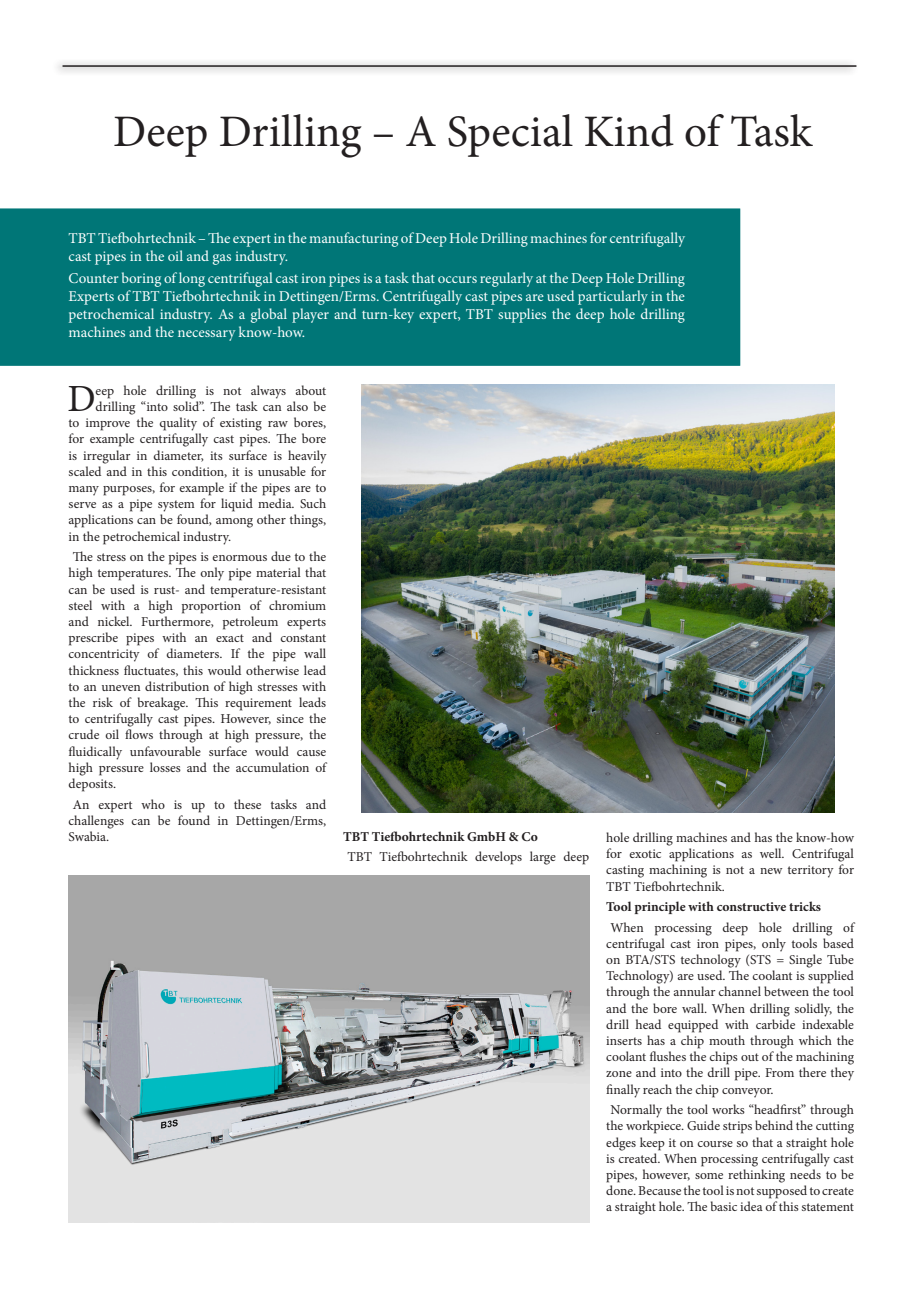
<style>
.page{position:relative;width:919px;height:1289px;background:#fff}
.page>*{position:absolute;margin:0;border:0;box-sizing:border-box;transform-origin:0 0}
.t1{font:45px "Minion Pro";color:#231f20}
.t2{font:38.4px "Minion Pro";color:#231f20}
.t3{font:15px/18px "Minion Pro";color:#fff}
.t4{font:13.5px/16.2px "Minion Pro";color:#231f20;text-align:justify}
.t5{font:700 13.5px "Minion Pro";color:#231f20}
</style>
<div class="page">
<div style="left:0;top:208px;width:740px;height:158px;background:#007677"></div>
<div style="left:51px;top:59px;width:808px;height:17px;background:#f0f0f0"></div>
<hr style="left:63px;top:65px;width:793px;height:2px;background:#231f20">
<img style="left:69px;top:875px;width:520px;height:347px">
<img style="left:361px;top:385px;width:473px;height:428px">
<p class="t1" style="left:113px;top:101px;width:700px">Deep Drilling – A Special Kind of Task</p>
<p class="t3" style="left:69px;top:229px;width:618px">TBT Tiefbohrtechnik – The expert in the manufacturing of Deep Hole Drilling machines for centrifugally cast pipes in the oil and gas industry.</p>
<p class="t3" style="left:69px;top:269px;width:618px;text-align:justify">Counter boring of long centrifugal cast iron pipes is a task that occurs regularly at the Deep Hole Drilling Experts of TBT Tiefbohrtechnik in Dettingen/Erms. Centrifugally cast pipes are used particularly in the petrochemical industry. As a global player and turn-key expert, TBT supplies the deep hole drilling machines and the necessary know-how.</p>
<p class="t2" style="left:67px;top:373px;width:30px">D</p>
<p class="t4" style="left:96px;top:382px;width:232px">eep hole drilling is not always about</p>
<p class="t4" style="left:96px;top:398px;width:232px">drilling “into solid”. The task can also be</p>
<p class="t4" style="left:69px;top:415px;width:259px">to improve the quality of existing raw bores,</p>
<p class="t4" style="left:69px;top:431px;width:259px">for example centrifugally cast pipes. The bore</p>
<p class="t4" style="left:69px;top:447px;width:259px">is irregular in diameter, its surface is heavily</p>
<p class="t4" style="left:69px;top:463px;width:259px">scaled and in this condition, it is unusable for</p>
<p class="t4" style="left:69px;top:479px;width:259px">many purposes, for example if the pipes are to</p>
<p class="t4" style="left:69px;top:496px;width:259px">serve as a pipe system for liquid media. Such</p>
<p class="t4" style="left:69px;top:512px;width:259px">applications can be found, among other things,</p>
<p class="t4" style="left:69px;top:528px;width:164px">in the petrochemical industry.</p>
<p class="t4" style="left:69px;top:549px;width:259px;text-indent:4px">The stress on the pipes is enormous due to the high temperatures. The only pipe material that can be used is rust- and temperature-resistant steel with a high proportion of chromium and nickel. Furthermore, petroleum experts prescribe pipes with an exact and constant concentricity of diameters. If the pipe wall thickness fluctuates, this would otherwise lead to an uneven distribution of high stresses with the risk of breakage. This requirement leads to centrifugally cast pipes. However, since the crude oil flows through at high pressure, the fluidically unfavourable surface would cause high pressure losses and the accumulation of deposits.</p>
<p class="t4" style="left:69px;top:796px;width:259px;text-indent:4px">An expert who is up to these tasks and challenges can be found in Dettingen/Erms, Swabia.</p>
<p class="t5" style="left:343px;top:827px;width:196px">TBT Tiefbohrtechnik GmbH &amp; Co</p>
<p class="t4" style="left:347px;top:849px;width:243px">TBT Tiefbohrtechnik develops large deep</p>
<p class="t4" style="left:606px;top:829px;width:249px">hole drilling machines and has the know-how for exotic applications as well. Centrifugal casting machining is not a new territory for TBT Tiefbohrtechnik.</p>
<p class="t5" style="left:606px;top:897px;width:216px">Tool principle with constructive tricks</p>
<p class="t4" style="left:606px;top:919px;width:249px;text-indent:4px">When processing deep hole drilling of centrifugal cast iron pipes, only tools based on BTA/STS technology (STS = Single Tube Technology) are used. The coolant is supplied through the annular channel between the tool and the bore wall. When drilling solidly, the drill head equipped with carbide indexable inserts has a chip mouth through which the coolant flushes the chips out of the machining zone and into the drill pipe. From there they finally reach the chip conveyor.</p>
<p class="t4" style="left:606px;top:1101px;width:249px;text-align:center">Normally the tool works “headfirst” through the workpiece. Guide strips behind the cutting edges keep it on course so that a straight hole is created. When processing centrifugally cast pipes, however, some rethinking needs to be done. Because the tool is not supposed to create a straight hole. The basic idea of this statement</p>
</div>
